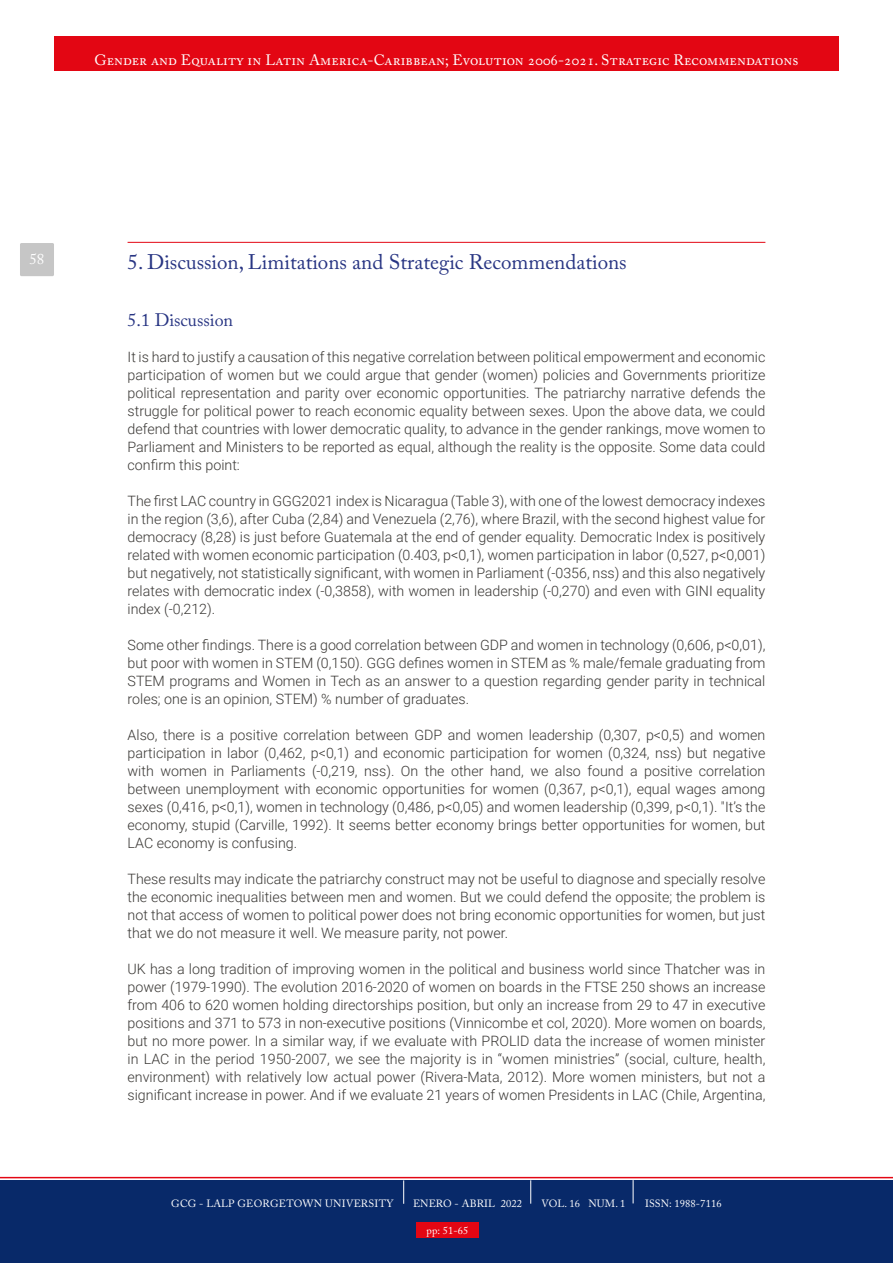
<style>
.page{position:relative;width:893px;height:1263px;background:#fff}
.page>*{position:absolute;margin:0;border:0;box-sizing:border-box;transform-origin:0 0}
.t1{font:21px "Adobe Caslon Pro";color:#283583}
.t2{font:18px "Adobe Caslon Pro";color:#283583}
.t3{font:15px "Adobe Caslon Pro";letter-spacing:.005em;color:#fff}
.t4{font:300 14.25px/18px "Roboto";color:#3a3835;text-align:justify}
.t5{font:10.5px "Adobe Caslon Pro";letter-spacing:.01em;color:#fff}
</style>
<div class="page">
<div style="left:54px;top:37px;width:785px;height:34px;background:#e30613"></div>
<div style="left:0;top:1180px;width:893px;height:83px;background:#082969"></div>
<div style="left:20px;top:243px;width:34px;height:33px;background:#c6c6c6;border-radius:2px"></div>
<hr style="left:128px;top:242px;width:637px;height:1px;background:#e30613">
<svg style="left:0;top:1177px;width:893px;height:27px"></svg>
<div style="left:416px;top:1222px;width:63px;height:15px;background:#e30613"></div>
<p class="t3" style="left:94px;top:51px;width:706px">Gender and Equality in Latin America-Caribbean; Evolution 2006-2021. Strategic Recommendations</p>
<p class="t3" style="left:29px;top:250px;width:16px">58</p>
<h1 class="t1" style="left:128px;top:250px;width:501px">5. Discussion, Limitations and Strategic Recommendations</h1>
<p class="t2" style="left:128px;top:309px;width:107px">5.1 Discussion</p>
<p class="t4" style="left:128px;top:347px;width:639px">It is hard to justify a causation of this negative correlation between political empowerment and economic participation of women but we could argue that gender (women) policies and Governments prioritize political representation and parity over economic opportunities. The patriarchy narrative defends the struggle for political power to reach economic equality between sexes. Upon the above data, we could defend that countries with lower democratic quality, to advance in the gender rankings, move women to Parliament and Ministers to be reported as equal, although the reality is the opposite. Some data could confirm this point:</p>
<p class="t4" style="left:128px;top:491px;width:639px">The first LAC country in GGG2021 index is Nicaragua (Table 3), with one of the lowest democracy indexes in the region (3,6), after Cuba (2,84) and Venezuela (2,76), where Brazil, with the second highest value for democracy (8,28) is just before Guatemala at the end of gender equality. Democratic Index is positively related with women economic participation (0.403, p&lt;0,1), women participation in labor (0,527, p&lt;0,001) but negatively, not statistically significant, with women in Parliament (-0356, nss) and this also negatively relates with democratic index (-0,3858), with women in leadership (-0,270) and even with GINI equality index (-0,212).</p>
<p class="t4" style="left:128px;top:635px;width:639px">Some other findings. There is a good correlation between GDP and women in technology (0,606, p&lt;0,01), but poor with women in STEM (0,150). GGG defines women in STEM as % male/female graduating from STEM programs and Women in Tech as an answer to a question regarding gender parity in technical roles; one is an opinion, STEM) % number of graduates.</p>
<p class="t4" style="left:128px;top:725px;width:639px">Also, there is a positive correlation between GDP and women leadership (0,307, p&lt;0,5) and women participation in labor (0,462, p&lt;0,1) and economic participation for women (0,324, nss) but negative with women in Parliaments (-0,219, nss). On the other hand, we also found a positive correlation between unemployment with economic opportunities for women (0,367, p&lt;0,1), equal wages among sexes (0,416, p&lt;0,1), women in technology (0,486, p&lt;0,05) and women leadership (0,399, p&lt;0,1). "It’s the economy, stupid (Carville, 1992). It seems better economy brings better opportunities for women, but LAC economy is confusing.</p>
<p class="t4" style="left:128px;top:869px;width:639px">These results may indicate the patriarchy construct may not be useful to diagnose and specially resolve the economic inequalities between men and women. But we could defend the opposite; the problem is not that access of women to political power does not bring economic opportunities for women, but just that we do not measure it well. We measure parity, not power.</p>
<p class="t4" style="left:128px;top:959px;width:639px">UK has a long tradition of improving women in the political and business world since Thatcher was in power (1979-1990). The evolution 2016-2020 of women on boards in the FTSE 250 shows an increase from 406 to 620 women holding directorships position, but only an increase from 29 to 47 in executive positions and 371 to 573 in non-executive positions (Vinnicombe et col, 2020). More women on boards, but no more power. In a similar way, if we evaluate with PROLID data the increase of women minister in LAC in the period 1950-2007, we see the majority is in “women ministries” (social, culture, health, environment) with relatively low actual power (Rivera-Mata, 2012). More women ministers, but not a significant increase in power. And if we evaluate 21 years of women Presidents in LAC (Chile, Argentina,</p>
<p class="t5" style="left:171px;top:1197px;width:224px">GCG - LALP GEORGETOWN UNIVERSITY</p>
<p class="t5" style="left:413px;top:1197px;width:110px">ENERO - ABRIL 2022</p>
<p class="t5" style="left:542px;top:1197px;width:85px">VOL. 16 NUM. 1</p>
<p class="t5" style="left:645px;top:1197px;width:78px">ISSN: 1988-7116</p>
<p class="t5" style="left:426px;top:1224px;width:43px">pp: 51-65</p>
</div>
